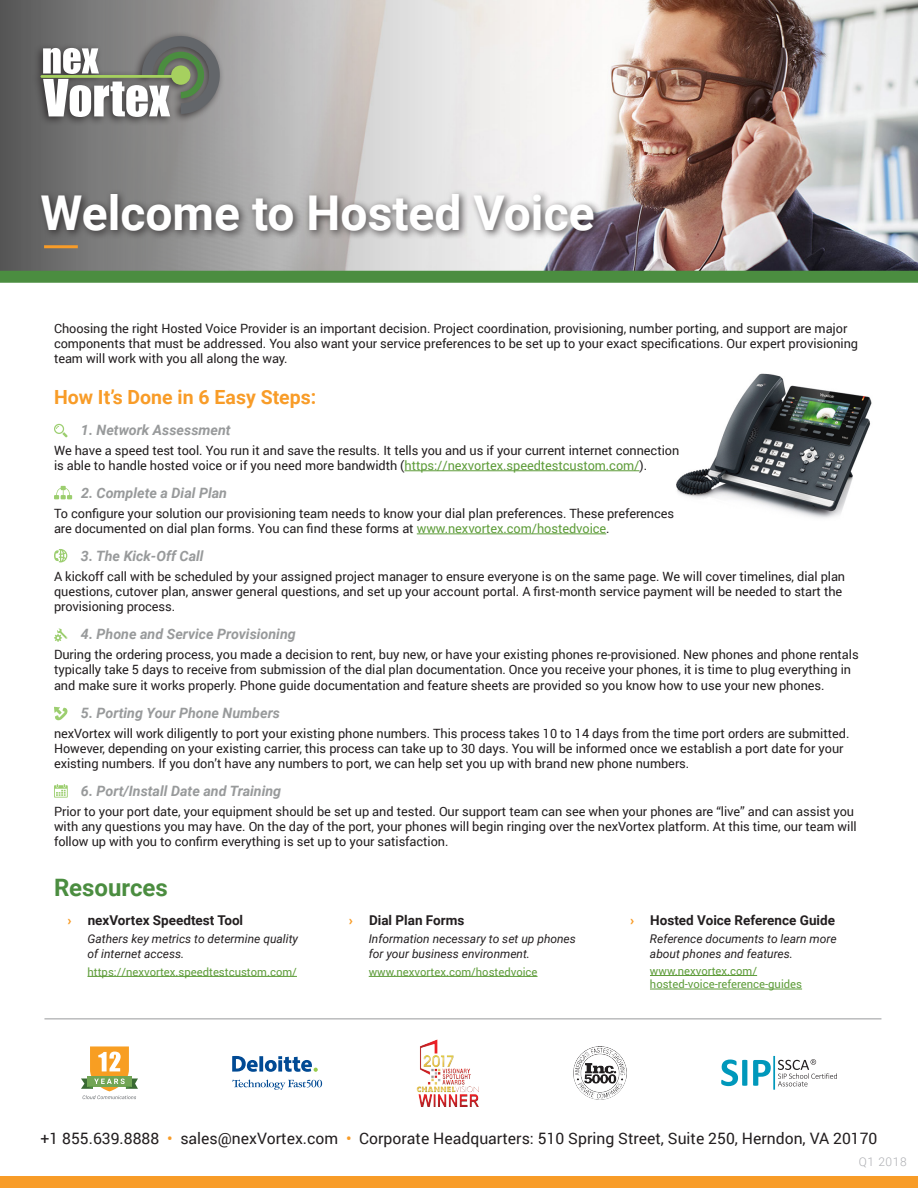
<style>
.page{position:relative;width:918px;height:1188px;background:#fff}
.page>*{position:absolute;margin:0;border:0;box-sizing:border-box;transform-origin:0 0}
.t1{font:700 48px "Roboto";color:#fff}
.At_a_Glance{font:700 24px "Roboto";color:#4b8d40}
.Subhead{font:700 19.5px "Roboto";color:#f89c28}
.t2{font:15.75px "Roboto";color:#231f20}
.Paragraph_Style_1{font:italic 700 14.25px "Roboto";color:#989a9b}
.t3{font:700 13.5px "Roboto";color:#231f20}
._8pt_Body{font:12.75px/15.3px "Roboto";letter-spacing:-.005em;color:#231f20}
.Body_Text{font:italic 12px/14.4px "Roboto";color:#231f20}
.t4{font:300 12px "Roboto";letter-spacing:.05em;color:#aeafb3}
.Body_Text-2{font:11.25px/13.5px "Roboto";color:#5f9d3b}
.s1{color:#5f9d3b}
.s2{font-weight:900;color:#f89c28}
.s3{font-weight:500;color:#f89c28}
</style>
<div class="page">
<img style="left:0;top:0;width:918px;height:271px">
<div style="left:31px;top:31px;width:194px;height:96px;background:#231f20;opacity:.75"></div>
<svg style="left:40px;top:36px;width:180px;height:81px"></svg>
<hr style="left:44px;top:245px;width:34px;height:3px;background:#f89c28">
<div style="left:0;top:271px;width:918px;height:12px;background:#4b8d40"></div>
<hr style="left:44px;top:1018px;width:837px;height:1px;background:#989a9b">
<div style="left:0;top:1176px;width:918px;height:12px;background:#f89c28"></div>
<svg style="left:232px;top:1056px;width:86px;height:16px"></svg>
<svg style="left:232px;top:1079px;width:90px;height:11px"></svg>
<svg style="left:721px;top:1056px;width:116px;height:34px"></svg>
<img style="left:573px;top:1046px;width:54px;height:54px">
<svg style="left:81px;top:1046px;width:57px;height:53px"></svg>
<img style="left:416px;top:1039px;width:63px;height:68px">
<div style="left:37px;top:189px;width:567px;height:51px;background:#231f20;opacity:.75"></div>
<hr style="left:87px;top:976px;width:210px;height:1px;background:#5f9d3b">
<hr style="left:369px;top:976px;width:169px;height:1px;background:#5f9d3b">
<hr style="left:650px;top:975px;width:107px;height:1px;background:#5f9d3b">
<hr style="left:650px;top:989px;width:152px;height:1px;background:#5f9d3b">
<img style="left:676px;top:373px;width:196px;height:145px">
<hr style="left:405px;top:470px;width:234px;height:1px;background:#5f9d3b">
<hr style="left:417px;top:534px;width:189px;height:1px;background:#5f9d3b">
<svg style="left:54px;top:424px;width:14px;height:13px"></svg>
<svg style="left:54px;top:486px;width:18px;height:13px"></svg>
<svg style="left:54px;top:549px;width:13px;height:13px"></svg>
<svg style="left:54px;top:628px;width:13px;height:14px"></svg>
<svg style="left:54px;top:707px;width:14px;height:14px"></svg>
<svg style="left:54px;top:784px;width:14px;height:14px"></svg>
<p class="t1" style="left:40px;top:179px;width:556px">Welcome to Hosted Voice</p>
<p class="_8pt_Body" style="left:54px;top:320px;width:806px">Choosing the right Hosted Voice Provider is an important decision. Project coordination, provisioning, number porting, and support are major components that must be addressed. You also want your service preferences to be set up to your exact specifications. Our expert provisioning team will work with you all along the way.</p>
<p class="Subhead" style="left:54px;top:383px;width:264px">How It’s Done in 6 Easy Steps:</p>
<p class="Paragraph_Style_1" style="left:81px;top:420px;width:151px">1. Network Assessment</p>
<p class="_8pt_Body" style="left:54px;top:442px;width:627px">We have a speed test tool. You run it and save the results. It tells you and us if your current internet connection is able to handle hosted voice or if you need more bandwidth (<span class="s1">https://nexvortex.speedtestcustom.com/</span>).</p>
<p class="Paragraph_Style_1" style="left:81px;top:483px;width:148px">2. Complete a Dial Plan</p>
<p class="_8pt_Body" style="left:54px;top:505px;width:622px">To configure your solution our provisioning team needs to know your dial plan preferences. These preferences are documented on dial plan forms. You can find these forms at <span class="s1">www.nexvortex.com/hostedvoice</span>.</p>
<p class="Paragraph_Style_1" style="left:81px;top:546px;width:124px">3. The Kick-Off Call</p>
<p class="_8pt_Body" style="left:54px;top:568px;width:793px">A kickoff call with be scheduled by your assigned project manager to ensure everyone is on the same page. We will cover timelines, dial plan questions, cutover plan, answer general questions, and set up your account portal. A first-month service payment will be needed to start the provisioning process.</p>
<p class="Paragraph_Style_1" style="left:81px;top:624px;width:216px">4. Phone and Service Provisioning</p>
<p class="_8pt_Body" style="left:54px;top:646px;width:806px">During the ordering process, you made a decision to rent, buy new, or have your existing phones re-provisioned. New phones and phone rentals typically take 5 days to receive from submission of the dial plan documentation. Once you receive your phones, it is time to plug everything in and make sure it works properly. Phone guide documentation and feature sheets are provided so you know how to use your new phones.</p>
<p class="Paragraph_Style_1" style="left:81px;top:703px;width:200px">5. Porting Your Phone Numbers</p>
<p class="_8pt_Body" style="left:54px;top:725px;width:797px">nexVortex will work diligently to port your existing phone numbers. This process takes 10 to 14 days from the time port orders are submitted.<br>However, depending on your existing carrier, this process can take up to 30 days. You will be informed once we establish a port date for your existing numbers. If you don’t have any numbers to port, we can help set you up with brand new phone numbers.</p>
<p class="Paragraph_Style_1" style="left:81px;top:781px;width:202px">6. Port/Install Date and Training</p>
<p class="_8pt_Body" style="left:54px;top:803px;width:804px">Prior to your port date, your equipment should be set up and tested. Our support team can see when your phones are “live” and can assist you with any questions you may have. On the day of the port, your phones will begin ringing over the nexVortex platform. At this time, our team will follow up with you to confirm everything is set up to your satisfaction.</p>
<p class="At_a_Glance" style="left:54px;top:870px;width:115px">Resources</p>
<p class="t3" style="left:68px;top:911px;width:177px"><span class="s2">›</span> nexVortex Speedtest Tool</p>
<p class="Body_Text" style="left:87px;top:931px;width:212px">Gathers key metrics to determine quality of internet access.</p>
<p class="Body_Text-2" style="left:87px;top:964px;width:211px">https://nexvortex.speedtestcustom.com/</p>
<p class="t3" style="left:349px;top:911px;width:117px"><span class="s2">›</span> Dial Plan Forms</p>
<p class="Body_Text" style="left:369px;top:931px;width:209px">Information necessary to set up phones for your business environment.</p>
<p class="Body_Text-2" style="left:369px;top:964px;width:170px">www.nexvortex.com/hostedvoice</p>
<p class="t3" style="left:630px;top:911px;width:207px"><span class="s2">›</span> Hosted Voice Reference Guide</p>
<p class="Body_Text" style="left:650px;top:931px;width:188px">Reference documents to learn more about phones and features.</p>
<p class="Body_Text-2" style="left:650px;top:964px;width:154px">www.nexvortex.com/ hosted-voice-reference-guides</p>
<p class="t2" style="left:40px;top:1128px;width:838px">+1 855.639.8888 <span class="s3">•</span> sales@nexVortex.com <span class="s3">•</span> Corporate Headquarters: 510 Spring Street, Suite 250, Herndon, VA 20170</p>
<p class="t4" style="left:859px;top:1153px;width:49px">Q1 2018</p>
</div>
